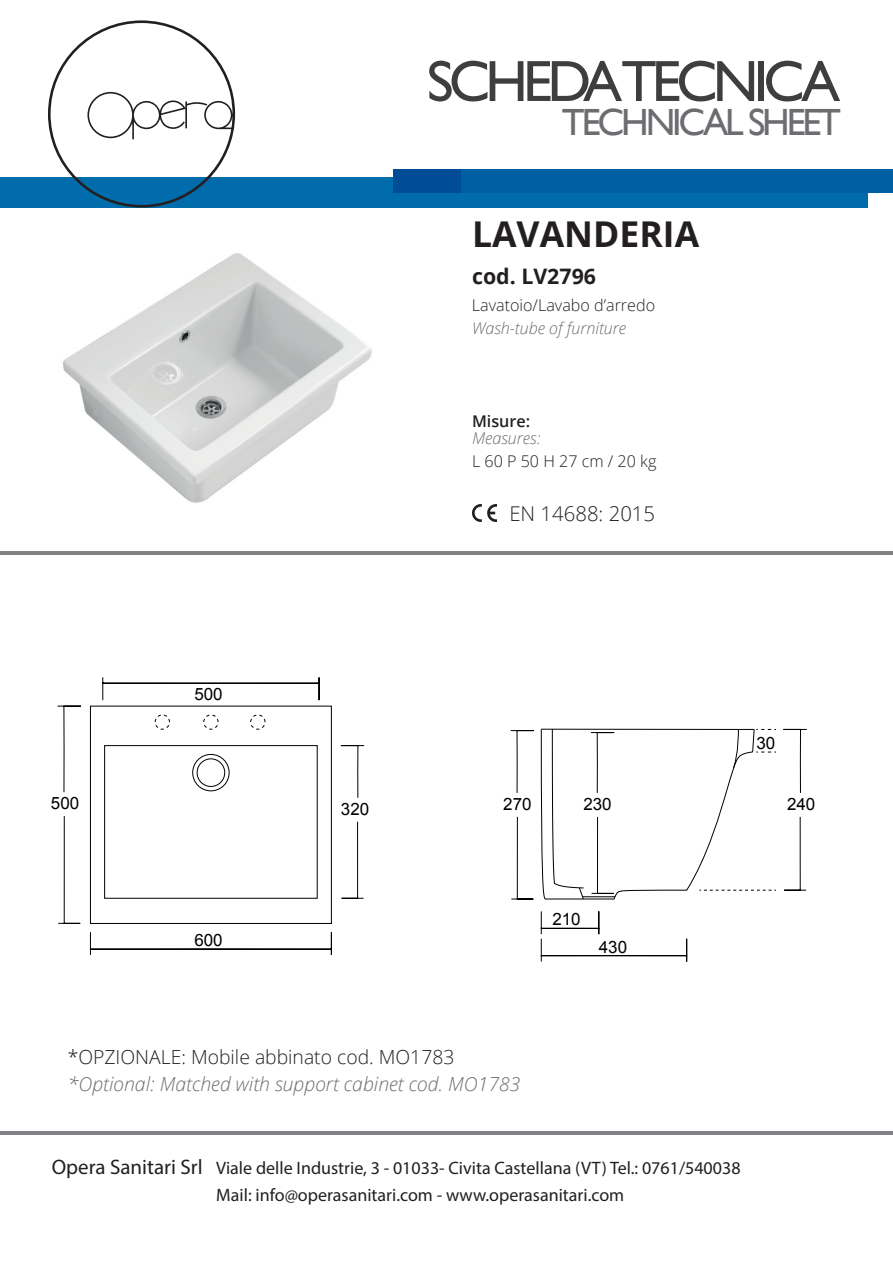
<style>
.page{position:relative;width:893px;height:1263px;background:#fff}
.page>*{position:absolute;margin:0;border:0;box-sizing:border-box;transform-origin:0 0}
.t1{font:58.35px "Gill Sans";letter-spacing:-.085em;color:#3e3e3f}
.t2{font:37.95px "Gill Sans";letter-spacing:-.085em;color:#6c6d70}
.t3{font:700 35.55px "Open Sans";color:#231f20}
.t4{font:700 21.3px "Open Sans";color:#231f20}
.t5{font:21px "Myriad Pro";color:#231f20}
.t6{font:300 20.4px "Open Sans";color:#231f20}
.t7{font:italic 300 19.35px "Open Sans";color:#6c6d70}
.t8{font:300 19.35px "Open Sans";color:#231f20}
.t9{font:18px/27px "Myriad Pro";color:#231f20}
.t10{font:16.95px "Arial";color:#000001}
.t11{font:300 16.2px "Open Sans";color:#231f20}
.t12{font:italic 300 16.2px "Open Sans";color:#6c6d70}
.t13{font:600 16.2px "Open Sans";color:#231f20}
</style>
<div class="page">
<div style="left:0;top:177px;width:868px;height:31px;background:#006cac"></div>
<div style="left:393px;top:169px;width:500px;height:24px;background:#005fa3"></div>
<div style="left:393px;top:169px;width:67px;height:24px;background:#004c97"></div>
<hr style="left:0;top:1131px;width:893px;height:3px;background:#808285">
<hr style="left:0;top:551px;width:893px;height:3px;background:#808285">
<svg style="left:48px;top:20px;width:187px;height:188px"></svg>
<svg style="left:541px;top:911px;width:146px;height:51px"></svg>
<svg style="left:510px;top:730px;width:24px;height:63px"></svg>
<svg style="left:511px;top:816px;width:23px;height:83px"></svg>
<svg style="left:783px;top:729px;width:24px;height:64px"></svg>
<svg style="left:784px;top:816px;width:22px;height:74px"></svg>
<svg style="left:540px;top:728px;width:236px;height:172px"></svg>
<svg style="left:57px;top:706px;width:24px;height:87px"></svg>
<svg style="left:58px;top:816px;width:23px;height:108px"></svg>
<svg style="left:90px;top:932px;width:242px;height:23px"></svg>
<svg style="left:102px;top:677px;width:217px;height:23px"></svg>
<svg style="left:340px;top:745px;width:25px;height:53px"></svg>
<svg style="left:341px;top:821px;width:23px;height:78px"></svg>
<div style="left:197px;top:759px;width:28px;height:28px;border:1px solid #000001;border-radius:50%"></div>
<div style="left:192px;top:754px;width:37px;height:37px;border:1px solid #000001;border-radius:50%"></div>
<div style="left:104px;top:745px;width:213px;height:153px;border:1px solid #000001"></div>
<div style="left:90px;top:706px;width:242px;height:218px;border:1px solid #000001"></div>
<div style="left:204px;top:715px;width:14px;height:14px;border:1px dashed #000001;border-radius:50%"></div>
<div style="left:155px;top:715px;width:15px;height:14px;border:1px dashed #000001;border-radius:50%"></div>
<div style="left:250px;top:715px;width:15px;height:14px;border:1px dashed #000001;border-radius:50%"></div>
<img style="left:62px;top:253px;width:310px;height:250px">
<div style="left:606px;top:909px;width:102px;height:102px;border:8px solid #231f20;border-radius:50%"></div>
<div style="left:612px;top:942px;width:92px;height:14px;background:#fff"></div>
<img style="left:472px;top:504px;width:24px;height:18px">
<h1 class="t1" style="left:427px;top:47px;width:415px">SCHEDA TECNICA</h1>
<h2 class="t2" style="left:562px;top:100px;width:281px">TECHNICAL SHEET</h2>
<h3 class="t3" style="left:472px;top:209px;width:229px">LAVANDERIA</h3>
<p class="t4" style="left:472px;top:261px;width:126px">cod. LV2796</p>
<p class="t11" style="left:472px;top:294px;width:185px">Lavatoio/Lavabo d’arredo</p>
<p class="t12" style="left:472px;top:316px;width:156px">Wash-tube of furniture</p>
<p class="t10" style="left:194px;top:683px;width:30px">500</p>
<p class="t10" style="left:51px;top:792px;width:30px">500</p>
<p class="t10" style="left:341px;top:797px;width:30px">320</p>
<p class="t10" style="left:194px;top:929px;width:30px">600</p>
<p class="t13" style="left:472px;top:410px;width:60px">Misure:</p>
<p class="t12" style="left:472px;top:427px;width:70px">Measures:</p>
<p class="t11" style="left:472px;top:450px;width:186px">L 60 P 50 H 27 cm / 20 kg</p>
<p class="t6" style="left:509px;top:499px;width:147px">EN 14688: 2015</p>
<p class="t10" style="left:756px;top:731px;width:20px">30</p>
<p class="t10" style="left:503px;top:793px;width:30px">270</p>
<p class="t10" style="left:583px;top:793px;width:30px">230</p>
<p class="t10" style="left:787px;top:793px;width:30px">240</p>
<p class="t10" style="left:552px;top:908px;width:30px">210</p>
<p class="t10" style="left:599px;top:935px;width:30px">430</p>
<p class="t8" style="left:68px;top:1044px;width:388px">*OPZIONALE: Mobile abbinato cod. MO1783</p>
<p class="t7" style="left:68px;top:1070px;width:454px">*Optional: Matched with support cabinet cod. MO1783</p>
<p class="t5" style="left:52px;top:1154px;width:153px">Opera Sanitari Srl</p>
<p class="t9" style="left:216px;top:1154px;width:526px">Viale delle Industrie, 3 - 01033- Civita Castellana (VT) Tel.: 0761/540038<br>Mail: info@operasanitari.com - www.operasanitari.com</p>
</div>
